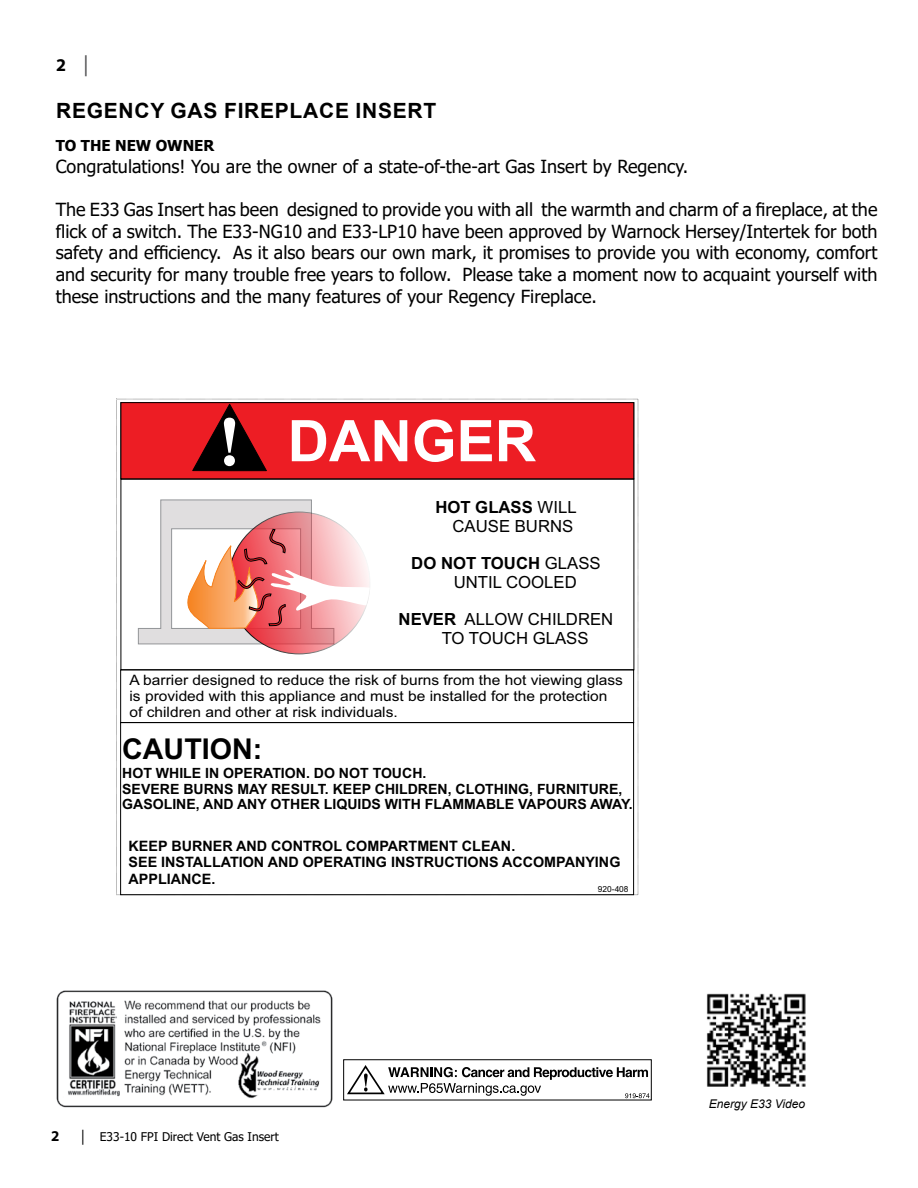
<style>
.page{position:relative;width:918px;height:1188px;background:#fff}
.page>*{position:absolute;margin:0;border:0;box-sizing:border-box;transform-origin:0 0}
.t1{font:700 57.3px "Arial";color:#fff}
.t2{font:700 28.65px "Arial";color:#000}
.t3{font:700 21px "Arial";letter-spacing:.035em;color:#000}
.t4{font:18px/21.6px "Tahoma";color:#000;text-align:justify}
.t5{font:700 18px "Myriad Pro";color:#000}
.t6{font:16.8px/18.8px "Arial";color:#000}
.t7{font:700 15px "Tahoma";color:#000}
.t8{font:700 15px "Myriad Pro";color:#000}
.t9{font:14.4px/16px "Arial";color:#000;scale:1.08 1}
.t10{font:700 14.4px/16px "Arial";color:#000}
.t11{font:700 14.1px/15.8px "Arial";color:#000}
.t12{font:12px "Tahoma";color:#000}
.t13{font:12px "Arial";color:#000}
.t14{font:italic 12px "Arial";color:#000}
.t15{font:8.4px "Arial";color:#000}
.s1{font-weight:400;font-size:21px;color:#4d4d4f}
.s2{font-family:"Exotic 350 BT";font-size:71.7px}
.s3{font-weight:700}
.s4{font-family:"Myriad Pro";font-size:15px}
</style>
<div class="page">
<img style="left:706px;top:993px;width:100px;height:94px">
<img style="left:56px;top:990px;width:277px;height:118px">
<svg style="left:228px;top:512px;width:142px;height:142px"></svg>
<svg style="left:138px;top:500px;width:232px;height:144px"></svg>
<div style="left:121px;top:479px;width:513px;height:191px;border:1px solid #000"></div>
<div style="left:121px;top:403px;width:513px;height:76px;background:#ed1d24"></div>
<div style="left:121px;top:402px;width:513px;height:77px;border:1px solid #000"></div>
<svg style="left:192px;top:404px;width:75px;height:67px"></svg>
<div style="left:120px;top:722px;width:514px;height:173px;border:1px solid #000"></div>
<svg style="left:347px;top:1065px;width:303px;height:33px"></svg>
<p class="t5" style="left:56px;top:53px;width:34px">2 <span class="s1">|</span></p>
<p class="t3" style="left:56px;top:96px;width:382px">REGENCY GAS FIREPLACE INSERT</p>
<p class="t7" style="left:56px;top:135px;width:160px">TO THE NEW OWNER</p>
<p class="t4" style="left:56px;top:157px;width:634px">Congratulations! You are the owner of a state-of-the-art Gas Insert by Regency.</p>
<p class="t4" style="left:56px;top:200px;width:823px">The E33 Gas Insert has been designed to provide you with all the warmth and charm of a fireplace, at the flick of a switch. The E33-NG10 and E33-LP10 have been approved by Warnock Hersey/Intertek for both safety and efficiency. As it also bears our own mark, it promises to provide you with economy, comfort and security for many trouble free years to follow. Please take a moment now to acquaint yourself with these instructions and the many features of your Regency Fireplace.</p>
<h1 class="t1" style="left:218px;top:401px;width:320px"><span class="s2">!</span> DANGER</h1>
<p class="t6" style="left:435px;top:498px;width:143px;text-align:right"><span class="s3">HOT GLASS</span> WILL<br>CAUSE BURNS</p>
<p class="t6" style="left:454px;top:554px;width:148px;text-indent:-42px"><span class="s3">DO NOT TOUCH</span> GLASS<br>UNTIL COOLED</p>
<p class="t6" style="left:442px;top:610px;width:173px;text-indent:-43px"><span class="s3">NEVER</span> ALLOW CHILDREN<br>TO TOUCH GLASS</p>
<p class="t9" style="left:130px;top:672px;width:458px">A barrier designed to reduce the risk of burns from the hot viewing glass is provided with this appliance and must be installed for the protection of children and other at risk individuals.</p>
<h2 class="t2" style="left:122px;top:729px;width:142px">CAUTION:</h2>
<p class="t11" style="left:122px;top:765px;width:512px">HOT WHILE IN OPERATION. DO NOT TOUCH.<br>SEVERE BURNS MAY RESULT. KEEP CHILDREN, CLOTHING, FURNITURE,<br>GASOLINE, AND ANY OTHER LIQUIDS WITH FLAMMABLE VAPOURS AWAY.</p>
<p class="t10" style="left:129px;top:839px;width:493px">KEEP BURNER AND CONTROL COMPARTMENT CLEAN.<br>SEE INSTALLATION AND OPERATING INSTRUCTIONS ACCOMPANYING<br>APPLIANCE.</p>
<p class="t8" style="left:51px;top:1126px;width:10px">2</p>
<p class="t12" style="left:81px;top:1129px;width:199px"><span class="s4">|</span> E33-10 FPI Direct Vent Gas Insert</p>
<p class="t13" style="left:134px;top:1128px;width:135px">Material: Synthetic Paper</p>
<p class="t15" style="left:598px;top:883px;width:32px">920-408</p>
<p class="t14" style="left:709px;top:1096px;width:98px">Energy E33 Video</p>
</div>
